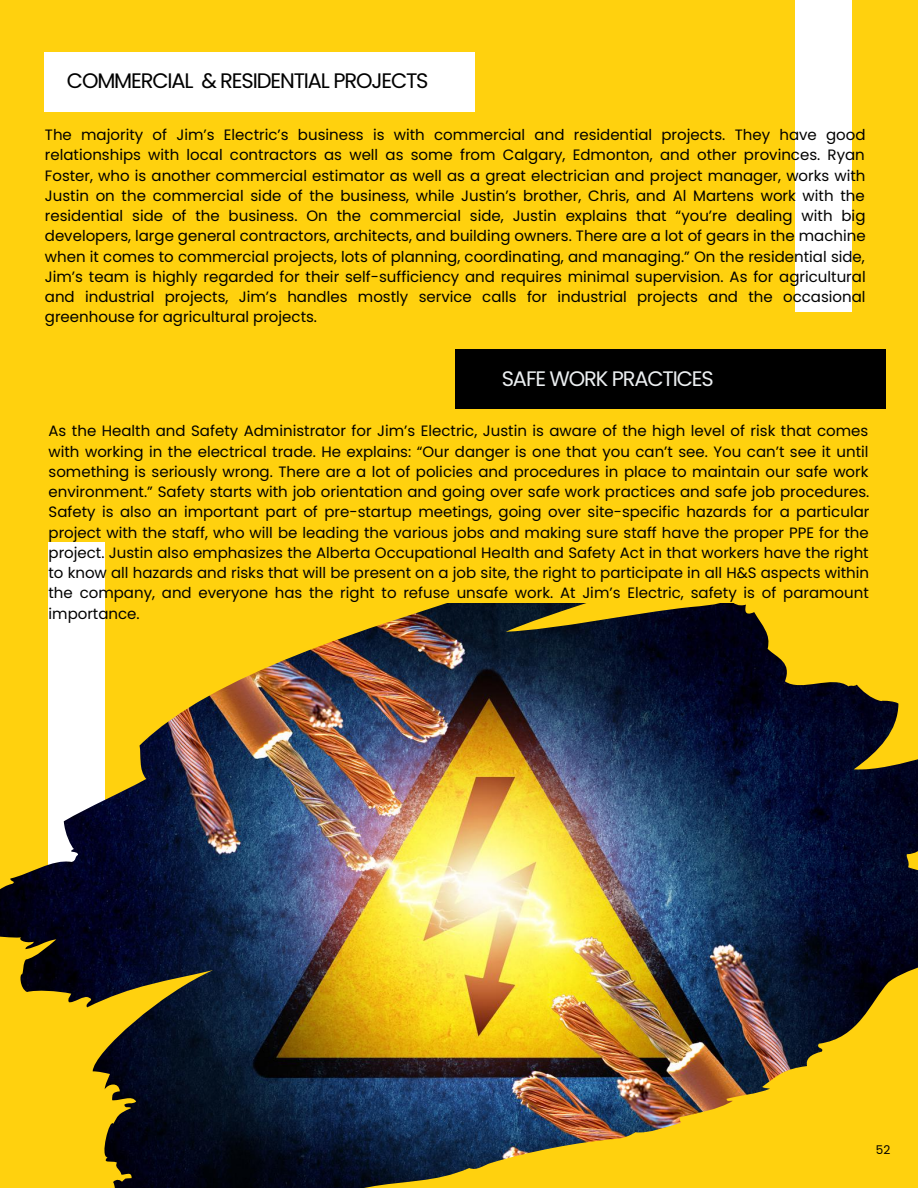
<style>
.page{position:relative;width:918px;height:1188px;background:#ffd10e}
.page>*{position:absolute;margin:0;border:0;box-sizing:border-box;transform-origin:0 0}
.t1{font:21px "Poppins";letter-spacing:-.055em;color:#000}
.t2{font:21px "Poppins";letter-spacing:-.055em;color:#eceff1}
.t3{font:15px/20.2px "Poppins";color:#000;text-align:justify}
.t4{font:12px "Poppins";color:#000}
</style>
<div class="page">
<div style="left:795px;top:0;width:56px;height:312px;background:#fff"></div>
<div style="left:45px;top:53px;width:430px;height:59px;background:#fff"></div>
<div style="left:455px;top:350px;width:431px;height:59px;background:#000"></div>
<div style="left:49px;top:542px;width:56px;height:389px;background:#fff"></div>
<img style="left:0;top:556px;width:918px;height:632px">
<div style="left:136px;top:431px;width:731px;height:171px;background:#ffd10e"></div>
<h1 class="t1" style="left:67px;top:66px;width:363px">COMMERCIAL &amp; RESIDENTIAL PROJECTS</h1>
<p class="t3" style="left:45px;top:125px;width:822px">The majority of Jim’s Electric’s business is with commercial and residential projects. They have good relationships with local contractors as well as some from Calgary, Edmonton, and other provinces. Ryan Foster, who is another commercial estimator as well as a great electrician and project manager, works with Justin on the commercial side of the business, while Justin’s brother, Chris, and Al Martens work with the residential side of the business. On the commercial side, Justin explains that “you’re dealing with big developers, large general contractors, architects, and building owners. There are a lot of gears in the machine when it comes to commercial projects, lots of planning, coordinating, and managing.” On the residential side, Jim’s team is highly regarded for their self-sufficiency and requires minimal supervision. As for agricultural and industrial projects, Jim’s handles mostly service calls for industrial projects and the occasional greenhouse for agricultural projects.</p>
<h1 class="t2" style="left:502px;top:364px;width:213px">SAFE WORK PRACTICES</h1>
<p class="t3" style="left:49px;top:421px;width:822px">As the Health and Safety Administrator for Jim’s Electric, Justin is aware of the high level of risk that comes with working in the electrical trade. He explains: “Our danger is one that you can’t see. You can’t see it until something is seriously wrong. There are a lot of policies and procedures in place to maintain our safe work environment.” Safety starts with job orientation and going over safe work practices and safe job procedures.<br>Safety is also an important part of pre-startup meetings, going over site-specific hazards for a particular project with the staff, who will be leading the various jobs and making sure staff have the proper PPE for the project. Justin also emphasizes the Alberta Occupational Health and Safety Act in that workers have the right to know all hazards and risks that will be present on a job site, the right to participate in all H&amp;S aspects within the company, and everyone has the right to refuse unsafe work. At Jim’s Electric, safety is of paramount importance.</p>
<p class="t4" style="left:876px;top:1141px;width:16px">52</p>
</div>
